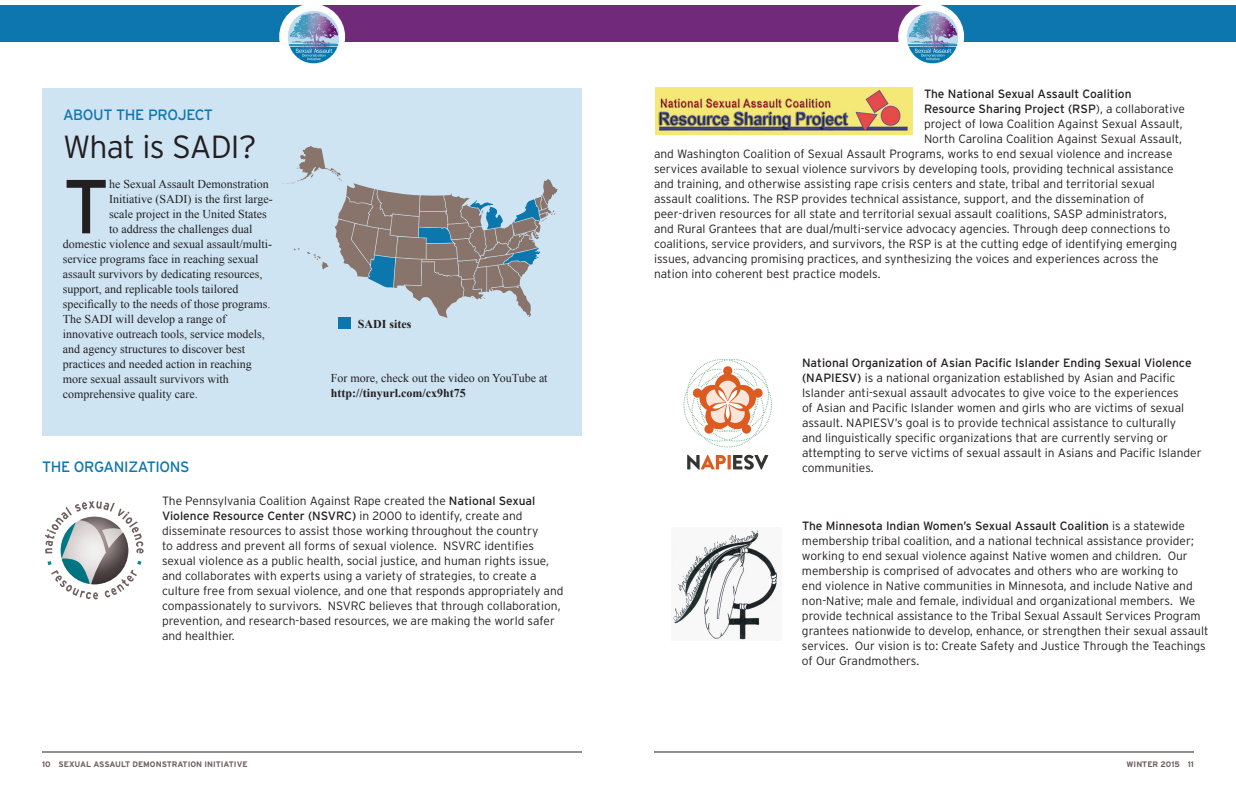
<style>
.page{position:relative;width:1236px;height:804px;background:#fff}
.page>*{position:absolute;margin:0;border:0;box-sizing:border-box;transform-origin:0 0}
.RESOURCE_Body_text{font:76.3px "Interstate";color:#231f20}
.RESOURCE_Inside_labe{font:300 32px "Interstate";letter-spacing:-.025em;color:#231f20}
.RESOURCE_Inside_labe-2{font:15px "Interstate";letter-spacing:-.025em;color:#0e76ae}
.RESOURCE_Contents{font:300 12px/15px "Interstate";color:#231f20}
.RESOURCE_Body_text-2{font:12px/15px "Times New Roman";color:#231f20}
.RESOURCE_Contents-2{font:12px "Interstate";color:#231f20}
.RESOURCE_Body_text-3{font:700 12px "Times New Roman";color:#231f20}
.t1{font:700 8px "Interstate";color:#6f5e5e}
.s1{font-weight:400}
.s2{font-weight:300}
</style>
<div class="page">
<img style="left:656px;top:88px;width:257px;height:46px">
<svg style="left:684px;top:359px;width:88px;height:89px"></svg>
<svg style="left:687px;top:455px;width:81px;height:15px"></svg>
<div style="left:42px;top:88px;width:540px;height:348px;background:#cee4f3"></div>
<svg style="left:282px;top:146px;width:276px;height:172px"></svg>
<div style="left:338px;top:317px;width:13px;height:12px;background:#0e76ae"></div>
<svg style="left:45px;top:501px;width:99px;height:98px"></svg>
<img style="left:672px;top:530px;width:106px;height:110px">
<div style="left:300px;top:5px;width:318px;height:37px;background:#712a79"></div>
<div style="left:0;top:5px;width:317px;height:37px;background:#0e76ae"></div>
<img style="left:287px;top:10px;width:52px;height:54px">
<div style="left:279px;top:4px;width:66px;height:66px;border:5px solid #fff;border-radius:50%"></div>
<div style="left:919px;top:5px;width:317px;height:37px;background:#0e76ae"></div>
<div style="left:618px;top:5px;width:318px;height:37px;background:#712a79"></div>
<img style="left:906px;top:10px;width:52px;height:54px">
<div style="left:898px;top:4px;width:66px;height:66px;border:5px solid #fff;border-radius:50%"></div>
<hr style="left:42px;top:752px;width:540px;height:1px;background:#231f20">
<hr style="left:654px;top:752px;width:540px;height:1px;background:#231f20">
<p class="RESOURCE_Inside_labe-2" style="left:63px;top:106px;width:152px">ABOUT THE PROJECT</p>
<p class="RESOURCE_Inside_labe" style="left:63px;top:127px;width:195px">What is SADI?</p>
<p class="RESOURCE_Body_text" style="left:63px;top:160px;width:48px">T</p>
<p class="RESOURCE_Body_text-2" style="left:109px;top:177px;width:161px">he Sexual Assault Demonstration</p>
<p class="RESOURCE_Body_text-2" style="left:109px;top:192px;width:165px">Initiative (SADI) is the first large-</p>
<p class="RESOURCE_Body_text-2" style="left:109px;top:207px;width:159px">scale project in the United States</p>
<p class="RESOURCE_Body_text-2" style="left:109px;top:222px;width:145px">to address the challenges dual</p>
<p class="RESOURCE_Body_text-2" style="left:63px;top:237px;width:211px">domestic violence and sexual assault/multi-</p>
<p class="RESOURCE_Body_text-2" style="left:63px;top:252px;width:197px">service programs face in reaching sexual</p>
<p class="RESOURCE_Body_text-2" style="left:63px;top:267px;width:201px">assault survivors by dedicating resources,</p>
<p class="RESOURCE_Body_text-2" style="left:63px;top:282px;width:177px">support, and replicable tools tailored</p>
<p class="RESOURCE_Body_text-2" style="left:63px;top:297px;width:209px">specifically to the needs of those programs.</p>
<p class="RESOURCE_Body_text-2" style="left:63px;top:312px;width:203px">The SADI will develop a range of innovative outreach tools, service models, and agency structures to discover best practices and needed action in reaching more sexual assault survivors with comprehensive quality care.</p>
<p class="RESOURCE_Body_text-3" style="left:358px;top:316px;width:55px">SADI sites</p>
<p class="RESOURCE_Body_text-2" style="left:331px;top:371px;width:218px">For more, check out the video on YouTube at</p>
<p class="RESOURCE_Body_text-3" style="left:331px;top:385px;width:136px">http://tinyurl.com/cx9ht75</p>
<p class="RESOURCE_Inside_labe-2" style="left:42px;top:458px;width:149px">THE ORGANIZATIONS</p>
<p class="RESOURCE_Contents" style="left:162px;top:493px;width:403px">The Pennsylvania Coalition Against Rape created the <span class="s1">National Sexual Violence Resource Center (NSVRC)</span> in 2000 to identify, create and disseminate resources to assist those working throughout the country<br>to address and prevent all forms of sexual violence. NSVRC identifies sexual violence as a public health, social justice, and human rights issue, and collaborates with experts using a variety of strategies, to create a culture free from sexual violence, and one that responds appropriately and compassionately to survivors. NSVRC believes that through collaboration, prevention, and research-based resources, we are making the world safer and healthier.</p>
<p class="RESOURCE_Contents-2" style="left:924px;top:86px;width:209px">The National Sexual Assault Coalition</p>
<p class="RESOURCE_Contents-2" style="left:924px;top:101px;width:262px">Resource Sharing Project (RSP<span class="s2">), a collaborative</span></p>
<p class="RESOURCE_Contents" style="left:924px;top:116px;width:260px">project of Iowa Coalition Against Sexual Assault,</p>
<p class="RESOURCE_Contents" style="left:924px;top:131px;width:260px">North Carolina Coalition Against Sexual Assault,</p>
<p class="RESOURCE_Contents" style="left:654px;top:146px;width:520px">and Washington Coalition of Sexual Assault Programs, works to end sexual violence and increase</p>
<p class="RESOURCE_Contents" style="left:654px;top:161px;width:521px">services available to sexual violence survivors by developing tools, providing technical assistance</p>
<p class="RESOURCE_Contents" style="left:654px;top:176px;width:503px">and training, and otherwise assisting rape crisis centers and state, tribal and territorial sexual</p>
<p class="RESOURCE_Contents" style="left:654px;top:191px;width:492px">assault coalitions. The RSP provides technical assistance, support, and the dissemination of</p>
<p class="RESOURCE_Contents" style="left:654px;top:206px;width:514px">peer-driven resources for all state and territorial sexual assault coalitions, SASP administrators,</p>
<p class="RESOURCE_Contents" style="left:654px;top:221px;width:518px">and Rural Grantees that are dual/multi-service advocacy agencies. Through deep connections to</p>
<p class="RESOURCE_Contents" style="left:654px;top:236px;width:525px">coalitions, service providers, and survivors, the RSP is at the cutting edge of identifying emerging</p>
<p class="RESOURCE_Contents" style="left:654px;top:251px;width:506px">issues, advancing promising practices, and synthesizing the voices and experiences across the</p>
<p class="RESOURCE_Contents" style="left:654px;top:266px;width:228px">nation into coherent best practice models.</p>
<p class="RESOURCE_Contents" style="left:802px;top:355px;width:401px"><span class="s1">National Organization of Asian Pacific Islander Ending Sexual Violence (NAPIESV)</span> is a national organization established by Asian and Pacific Islander anti-sexual assault advocates to give voice to the experiences<br>of Asian and Pacific Islander women and girls who are victims of sexual assault. NAPIESV’s goal is to provide technical assistance to culturally<br>and linguistically specific organizations that are currently serving or attempting to serve victims of sexual assault in Asians and Pacific Islander communities.</p>
<p class="RESOURCE_Contents" style="left:802px;top:518px;width:408px"><span class="s1">The Minnesota Indian Women’s Sexual Assault Coalition</span> is a statewide membership tribal coalition, and a national technical assistance provider; working to end sexual violence against Native women and children. Our membership is comprised of advocates and others who are working to<br>end violence in Native communities in Minnesota, and include Native and non-Native; male and female, individual and organizational members. We provide technical assistance to the Tribal Sexual Assault Services Program grantees nationwide to develop, enhance, or strengthen their sexual assault services. Our vision is to: Create Safety and Justice Through the Teachings of Our Grandmothers.</p>
<p class="t1" style="left:42px;top:760px;width:207px">10 SEXUAL ASSAULT DEMONSTRATION INITIATIVE</p>
<p class="t1" style="left:1127px;top:760px;width:69px">WINTER 2015 11</p>
</div>
